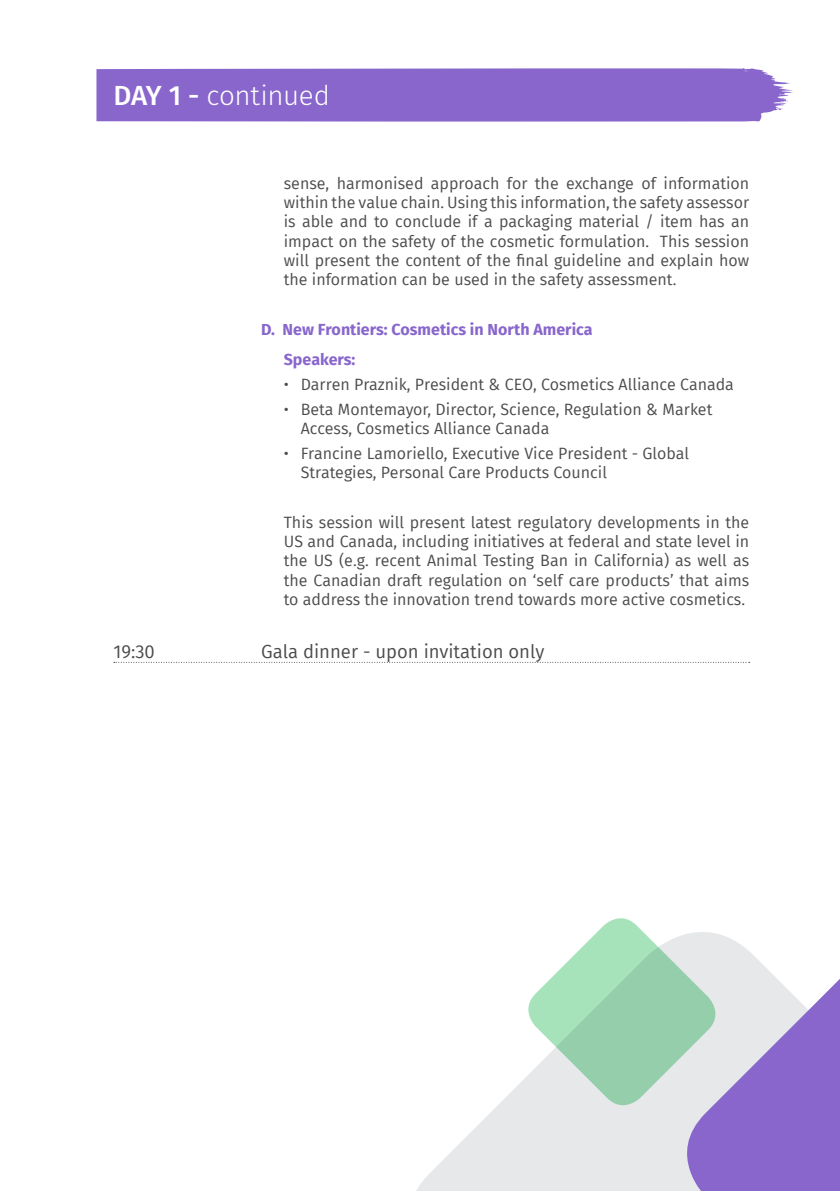
<style>
.page{position:relative;width:840px;height:1191px;background:#fff}
.page>*{position:absolute;margin:0;border:0;box-sizing:border-box;transform-origin:0 0}
.t1{font:300 27.8px "Fira Sans";letter-spacing:-.01em;color:#fff}
.t2{font:18.4px "Fira Sans";color:#4b4c4d}
.t3{font:16px/19.2px "Fira Sans";color:#4b4c4d;text-align:justify}
.t4{font:700 16px "Fira Sans";color:#86c}
.s1{font-weight:500}
</style>
<div class="page">
<svg style="left:416px;top:1077px;width:247px;height:114px;fill:#e6e8e9"></svg>
<svg style="left:663px;top:934px;width:176px;height:257px;background:#b3a1db"></svg>
<svg style="left:526px;top:918px;width:191px;height:189px"></svg>
<svg style="left:114px;top:662px;width:635px;height:1px"></svg>
<div style="left:96px;top:68px;width:697px;height:54px;background:#86c"></div>
<p class="t1" style="left:113px;top:76px;width:218px"><span class="s1">DAY 1 -</span> continued</p>
<p class="t3" style="left:283px;top:173px;width:466px">sense, harmonised approach for the exchange of information within the value chain. Using this information, the safety assessor is able and to conclude if a packaging material / item has an impact on the safety of the cosmetic formulation. This session will present the content of the final guideline and explain how the information can be used in the safety assessment.</p>
<p class="t4" style="left:261px;top:316px;width:333px">D. New Frontiers: Cosmetics in North America</p>
<p class="t4" style="left:283px;top:346px;width:73px">Speakers:</p>
<p class="t3" style="left:283px;top:374px;width:451px">• Darren Praznik, President &amp; CEO, Cosmetics Alliance Canada</p>
<p class="t3" style="left:300px;top:399px;width:413px;text-indent:-17px">• Beta Montemayor, Director, Science, Regulation &amp; Market<br>Access, Cosmetics Alliance Canada</p>
<p class="t3" style="left:300px;top:443px;width:389px;text-indent:-17px">• Francine Lamoriello, Executive Vice President - Global<br>Strategies, Personal Care Products Council</p>
<p class="t3" style="left:283px;top:512px;width:466px">This session will present latest regulatory developments in the US and Canada, including initiatives at federal and state level in the US (e.g. recent Animal Testing Ban in California) as well as the Canadian draft regulation on ‘self care products’ that aims to address the innovation trend towards more active cosmetics.</p>
<p class="t2" style="left:113px;top:637px;width:43px">19:30</p>
<p class="t2" style="left:261px;top:637px;width:285px">Gala dinner - upon invitation only</p>
</div>
